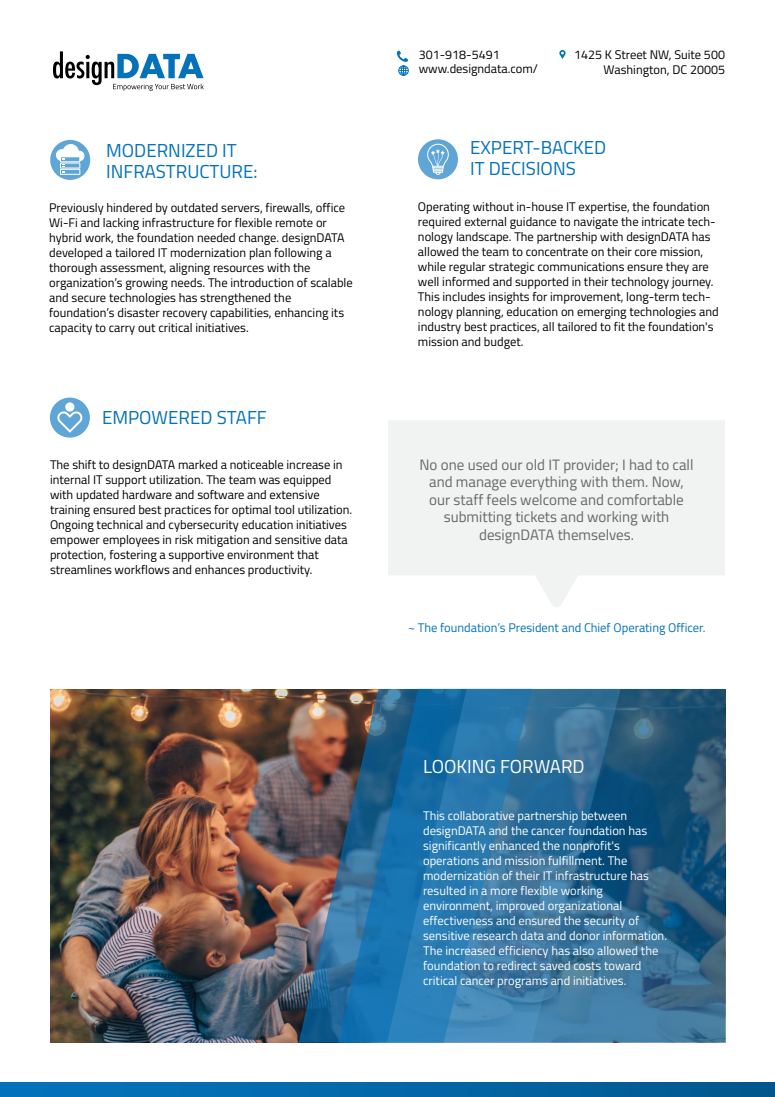
<style>
.page{position:relative;width:775px;height:1097px;background:#fff}
.page>*{position:absolute;margin:0;border:0;box-sizing:border-box;transform-origin:0 0}
.t1{font:18.75px/21.2px "Titillium Web";color:#0372ba}
.t2{font:18.75px "Titillium Web";color:#fff}
.t3{font:15px/17.5px "Titillium Web";color:#666767;text-align:center}
.t4{font:12.5px/15px "Titillium Web";color:#000}
.t5{font:12.5px/15px "Titillium Web";color:#fff}
.t6{font:12.5px "Titillium Web";color:#0372ba}
</style>
<div class="page">
<img style="left:51px;top:689px;width:248px;height:353px">
<svg style="left:53px;top:51px;width:151px;height:40px"></svg>
<div style="left:399px;top:66px;width:10px;height:10px;border:1px solid #0372ba;border-radius:50%"></div>
<div style="left:401px;top:66px;width:5px;height:10px;border:1px solid #0372ba;border-radius:50%"></div>
<svg style="left:397px;top:50px;width:11px;height:25px"></svg>
<svg style="left:559px;top:50px;width:7px;height:9px"></svg>
<svg style="left:0;top:1082px;width:775px;height:14px;background:#0266a6"></svg>
<svg style="left:388px;top:420px;width:337px;height:187px;fill:#f1f2f2"></svg>
<img style="left:299px;top:689px;width:40px;height:353px">
<svg style="left:339px;top:688px;width:387px;height:354px;background:#2c6083"></svg>
<svg style="left:387px;top:688px;width:234px;height:354px;background:#2d74a3"></svg>
<div style="left:50px;top:397px;width:40px;height:40px;background:#5fa6d7;border-radius:50%"></div>
<svg style="left:57px;top:411px;width:26px;height:22px"></svg>
<div style="left:65px;top:402px;width:9px;height:9px;background:#fff;border-radius:50%"></div>
<svg style="left:50px;top:140px;width:40px;height:40px"></svg>
<div style="left:60px;top:169px;width:20px;height:5px;border:1px solid #fff"></div>
<svg style="left:56px;top:144px;width:28px;height:29px"></svg>
<div style="left:418px;top:139px;width:40px;height:40px;background:#5fa6d7;border-radius:50%"></div>
<svg style="left:427px;top:144px;width:22px;height:31px"></svg>
<h1 class="t1" style="left:106px;top:138px;width:153px">MODERNIZED IT<br>INFRASTRUCTURE:</h1>
<p class="t4" style="left:49px;top:199px;width:305px">Previously hindered by outdated servers, firewalls, office Wi-Fi and lacking infrastructure for flexible remote or hybrid work, the foundation needed change. designDATA developed a tailored IT modernization plan following a thorough assessment, aligning resources with the organization’s growing needs. The introduction of scalable and secure technologies has strengthened the foundation’s disaster recovery capabilities, enhancing its capacity to carry out critical initiatives.</p>
<h1 class="t1" style="left:102px;top:406px;width:166px">EMPOWERED STAFF</h1>
<p class="t4" style="left:50px;top:456px;width:304px">The shift to designDATA marked a noticeable increase in internal IT support utilization. The team was equipped with updated hardware and software and extensive training ensured best practices for optimal tool utilization.<br>Ongoing technical and cybersecurity education initiatives empower employees in risk mitigation and sensitive data protection, fostering a supportive environment that streamlines workflows and enhances productivity.</p>
<p class="t4" style="left:419px;top:47px;width:121px;line-height:14.4px">301-918-5491 www.designdata.com/</p>
<p class="t4" style="left:574px;top:46px;width:152px;text-align:right">1425 K Street NW, Suite 500<br>Washington, DC 20005</p>
<h1 class="t1" style="left:470px;top:136px;width:138px">EXPERT-BACKED<br>IT DECISIONS</h1>
<p class="t4" style="left:418px;top:199px;width:302px">Operating without in-house IT expertise, the foundation required external guidance to navigate the intricate tech&shy;nology landscape. The partnership with designDATA has allowed the team to concentrate on their core mission, while regular strategic communications ensure they are well informed and supported in their technology journey.<br>This includes insights for improvement, long-term tech&shy;nology planning, education on emerging technologies and industry best practices, all tailored to fit the foundation's mission and budget.</p>
<p class="t3" style="left:420px;top:455px;width:275px">No one used our old IT provider; I had to call and manage everything with them. Now, our staff feels welcome and comfortable submitting tickets and working with designDATA themselves.</p>
<p class="t6" style="left:408px;top:618px;width:299px">~ The foundation’s President and Chief Operating Officer.</p>
<h1 class="t2" style="left:423px;top:752px;width:163px">LOOKING FORWARD</h1>
<p class="t5" style="left:423px;top:807px;width:245px">This collaborative partnership between designDATA and the cancer foundation has significantly enhanced the nonprofit's operations and mission fulfillment. The modernization of their IT infrastructure has resulted in a more flexible working environment, improved organizational effectiveness and ensured the security of sensitive research data and donor information.<br>The increased efficiency has also allowed the foundation to redirect saved costs toward critical cancer programs and initiatives.</p>
</div>
